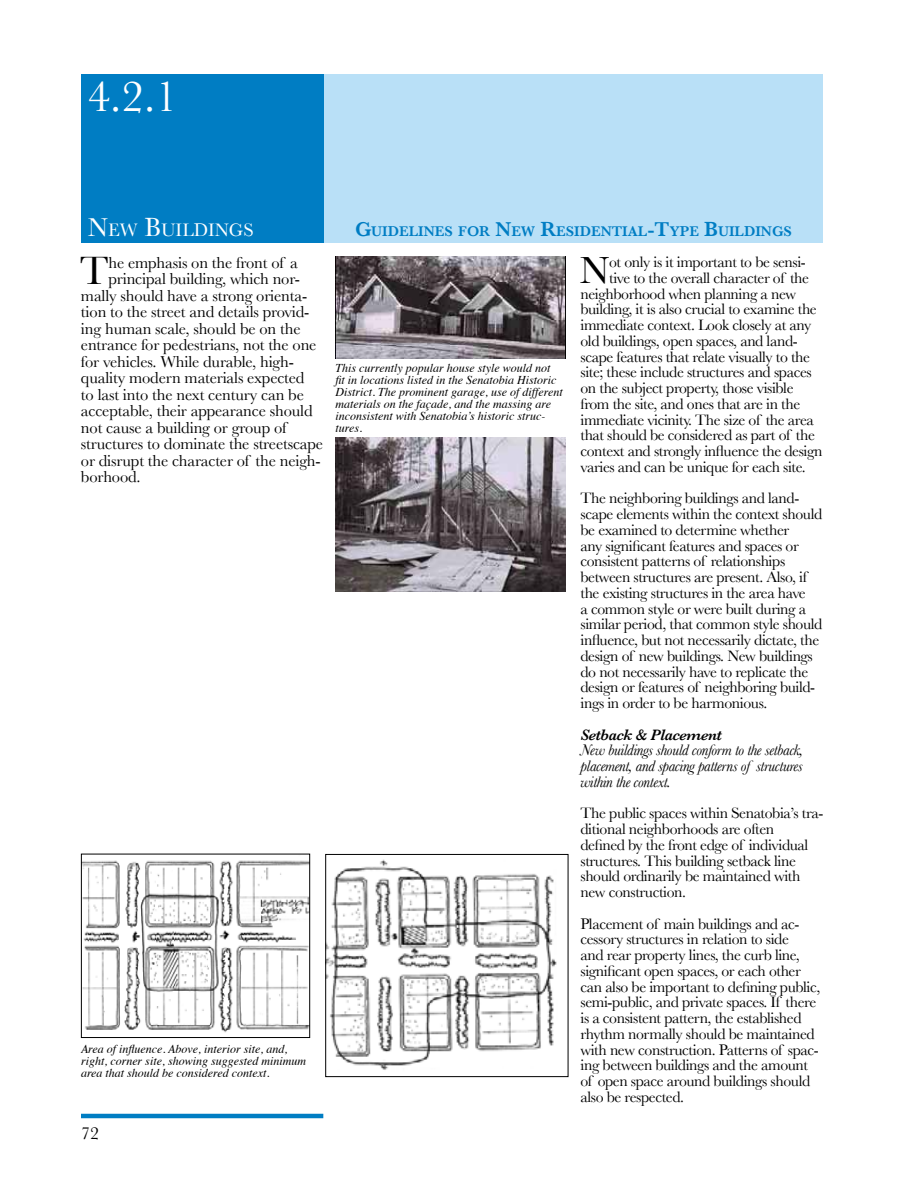
<style>
.page{position:relative;width:918px;height:1188px;background:#fff}
.page>*{position:absolute;margin:0;border:0;box-sizing:border-box;transform-origin:0 0}
.t1{font:45px "Baskerville";color:#fff}
.t2{font:41.4px "Baskerville";color:#000}
.t3{font:39.6px "Baskerville";color:#000}
.t4{font:18.9px "Baskerville";color:#fff}
.t5{font:18px "Baskerville";color:#000}
.t6{font:16.5px "Baskerville";letter-spacing:-.01em;color:#000}
.t7{font:15.75px/15.8px "Baskerville";letter-spacing:-.025em;color:#000}
.t8{font:italic 15.75px/15.8px "Baskerville";letter-spacing:-.025em;color:#000;text-align:justify}
.t9{font:italic 600 15.75px "Baskerville";letter-spacing:-.025em;color:#000}
.t10{font:600 14.7px "Baskerville";color:#007dc3}
.t11{font:italic 12px/12px "Times";color:#000}
.s1{font-size:27px}
.s2{font-size:21px}
</style>
<div class="page">
<div style="left:263px;top:74px;width:560px;height:169px;background:#b9e0f7"></div>
<hr style="left:81px;top:1114px;width:242px;height:4px;background:#007dc3">
<div style="left:81px;top:74px;width:242px;height:169px;background:#007dc3"></div>
<img style="left:83px;top:860px;width:225px;height:173px">
<div style="left:81px;top:854px;width:229px;height:184px;border:1px solid #000"></div>
<img style="left:327px;top:859px;width:230px;height:211px">
<div style="left:325px;top:854px;width:243px;height:223px;border:1px solid #000"></div>
<img style="left:336px;top:256px;width:230px;height:103px">
<img style="left:335px;top:437px;width:231px;height:155px">
<h1 class="t1" style="left:88px;top:70px;width:91px">4.2.1</h1>
<p class="t4" style="left:88px;top:219px;width:168px"><span class="s1">N</span>EW <span class="s1">B</span>UILDINGS</p>
<h2 class="t2" style="left:80px;top:246px;width:30px">T</h2>
<p class="t6" style="left:108px;top:253px;width:191px">he emphasis on the front of a</p>
<p class="t6" style="left:108px;top:269px;width:193px">principal building, which nor-</p>
<p class="t6" style="left:81px;top:286px;width:228px">mally should have a strong orienta-</p>
<p class="t6" style="left:81px;top:302px;width:230px">tion to the street and details provid-</p>
<p class="t6" style="left:81px;top:319px;width:221px">ing human scale, should be on the</p>
<p class="t6" style="left:81px;top:335px;width:237px">entrance for pedestrians, not the one</p>
<p class="t6" style="left:81px;top:352px;width:214px">for vehicles. While durable, high-</p>
<p class="t6" style="left:81px;top:368px;width:225px">quality modern materials expected</p>
<p class="t6" style="left:81px;top:385px;width:224px">to last into the next century can be</p>
<p class="t6" style="left:81px;top:401px;width:233px">acceptable, their appearance should</p>
<p class="t6" style="left:81px;top:418px;width:207px">not cause a building or group of</p>
<p class="t6" style="left:81px;top:434px;width:244px">structures to dominate the streetscape</p>
<p class="t6" style="left:81px;top:451px;width:241px">or disrupt the character of the neigh-</p>
<p class="t6" style="left:81px;top:467px;width:61px">borhood.</p>
<p class="t11" style="left:81px;top:1042px;width:226px">Area of influence. Above, interior site, and, right, corner site, showing suggested minimum area that should be considered context.</p>
<p class="t5" style="left:81px;top:1123px;width:19px">72</p>
<p class="t10" style="left:355px;top:223px;width:437px"><span class="s2">G</span>UIDELINES FOR <span class="s2">N</span>EW <span class="s2">R</span>ESIDENTIAL<span class="s2">-T</span>YPE <span class="s2">B</span>UILDINGS</p>
<p class="t11" style="left:336px;top:361px;width:229px">This currently popular house style would not fit in locations listed in the Senatobia Historic District. The prominent garage, use of different materials on the façade, and the massing are inconsistent with Senatobia’s historic struc&shy;tures.</p>
<h3 class="t3" style="left:580px;top:247px;width:31px">N</h3>
<p class="t7" style="left:609px;top:254px;width:198px">ot only is it important to be sensi-</p>
<p class="t7" style="left:609px;top:270px;width:202px">tive to the overall character of the</p>
<p class="t7" style="left:580px;top:285px;width:217px">neighborhood when planning a new</p>
<p class="t7" style="left:580px;top:301px;width:238px">building, it is also crucial to examine the</p>
<p class="t7" style="left:580px;top:317px;width:232px">immediate context. Look closely at any</p>
<p class="t7" style="left:580px;top:333px;width:219px">old buildings, open spaces, and land-</p>
<p class="t7" style="left:580px;top:348px;width:231px">scape features that relate visually to the</p>
<p class="t7" style="left:580px;top:364px;width:233px">site; these include structures and spaces</p>
<p class="t7" style="left:580px;top:380px;width:215px">on the subject property, those visible</p>
<p class="t7" style="left:580px;top:396px;width:221px">from the site, and ones that are in the</p>
<p class="t7" style="left:580px;top:411px;width:235px">immediate vicinity. The size of the area</p>
<p class="t7" style="left:580px;top:427px;width:236px">that should be considered as part of the</p>
<p class="t7" style="left:580px;top:443px;width:243px">context and strongly influence the design</p>
<p class="t7" style="left:580px;top:459px;width:227px">varies and can be unique for each site.</p>
<p class="t7" style="left:580px;top:490px;width:244px">The neighboring buildings and land&shy;scape elements within the context should be examined to determine whether<br>any significant features and spaces or consistent patterns of relationships between structures are present. Also, if the existing structures in the area have<br>a common style or were built during a similar period, that common style should influence, but not necessarily dictate, the design of new buildings. New buildings do not necessarily have to replicate the design or features of neighboring build&shy;ings in order to be harmonious.</p>
<p class="t9" style="left:580px;top:725px;width:143px">Setback &amp; Placement</p>
<p class="t8" style="left:580px;top:742px;width:224px">New buildings should conform to the setback, placement, and spacing patterns of structures within the context.</p>
<p class="t7" style="left:580px;top:805px;width:244px">The public spaces within Senatobia’s tra&shy;ditional neighborhoods are often<br>defined by the front edge of individual structures. This building setback line should ordinarily be maintained with new construction.</p>
<p class="t7" style="left:580px;top:915px;width:241px">Placement of main buildings and ac&shy;cessory structures in relation to side<br>and rear property lines, the curb line, significant open spaces, or each other can also be important to defining public, semi-public, and private spaces. If there is a consistent pattern, the established rhythm normally should be maintained with new construction. Patterns of spac&shy;ing between buildings and the amount of open space around buildings should also be respected.</p>
</div>
